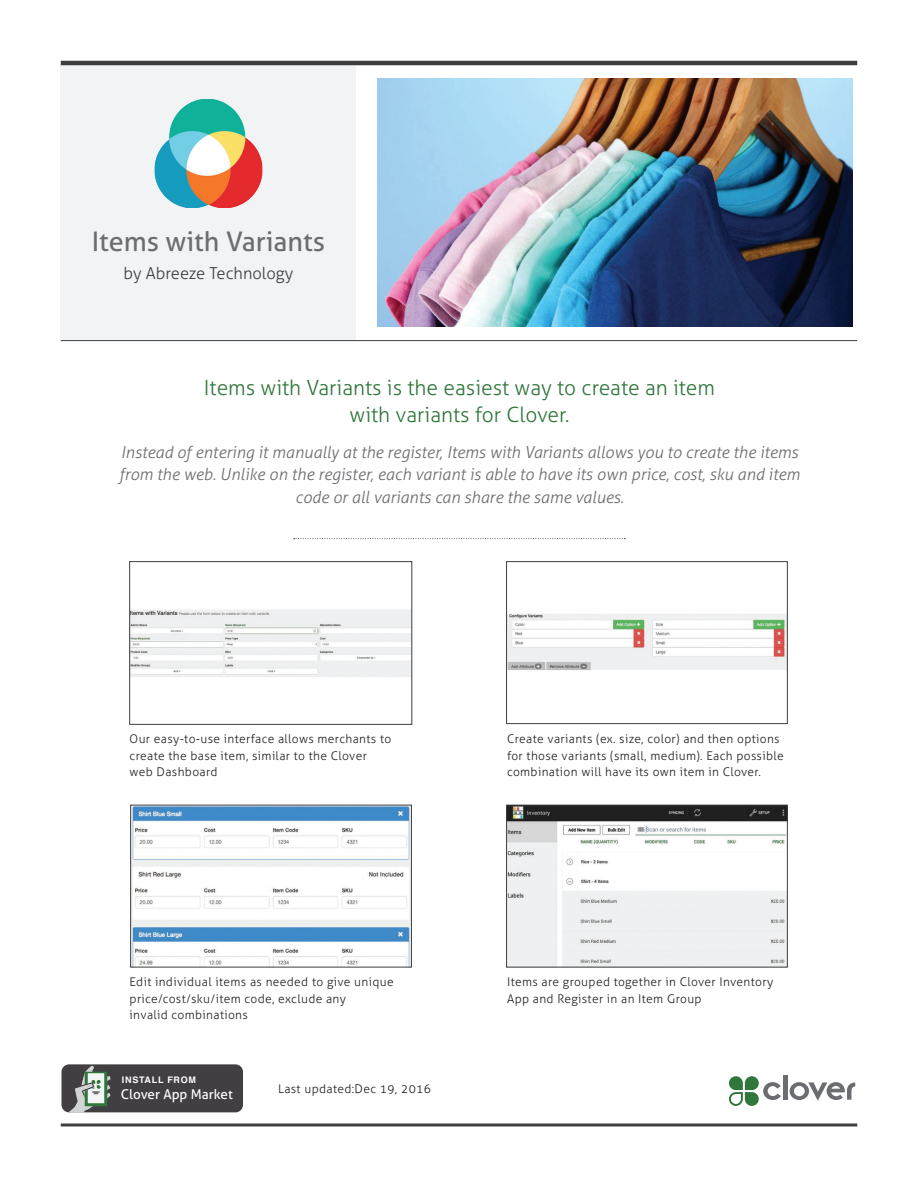
<style>
.page{position:relative;width:918px;height:1188px;background:#fff}
.page>*{position:absolute;margin:0;border:0;box-sizing:border-box;transform-origin:0 0}
.t1{font:27px "Aller";color:#6c6d70}
.t2{font:300 21px "Aller";color:#31763b}
.t3{font:italic 300 16.5px/22.5px "Aller";color:#6c6d70;text-align:center}
.t4{font:300 16.5px "Aller";color:#3e3e3f}
.t5{font:13.5px "Aller";color:#fff}
.t6{font:300 12px/16.5px "Aller";letter-spacing:.03em;color:#231f20}
.t7{font:700 9px "Helvetica";letter-spacing:.08em;color:#fff}
</style>
<div class="page">
<hr style="left:61px;top:1124px;width:796px;height:2px;background:#3e3e3f">
<hr style="left:783px;top:1075px;width:4px;height:25px;background:#6c6d70">
<svg style="left:790px;top:1082px;width:65px;height:19px"></svg>
<svg style="left:729px;top:1076px;width:52px;height:30px"></svg>
<div style="left:62px;top:1064px;width:181px;height:48px;background:#413f41;border-radius:8px"></div>
<svg style="left:69px;top:1066px;width:42px;height:46px"></svg>
<img style="left:508px;top:613px;width:278px;height:57px">
<div style="left:506px;top:561px;width:282px;height:163px;border:1px solid #3e3e3f"></div>
<img style="left:131px;top:609px;width:279px;height:68px">
<div style="left:129px;top:561px;width:283px;height:164px;border:1px solid #3e3e3f"></div>
<img style="left:377px;top:78px;width:475px;height:248px">
<div style="left:61px;top:64px;width:295px;height:276px;background:#f2f3f4"></div>
<hr style="left:61px;top:61px;width:796px;height:4px;background:#3e3e3f">
<hr style="left:61px;top:340px;width:796px;height:1px;background:#3e3e3f">
<img style="left:132px;top:807px;width:278px;height:158px">
<div style="left:130px;top:805px;width:282px;height:162px;border:1px solid #3e3e3f"></div>
<img style="left:508px;top:807px;width:278px;height:158px">
<div style="left:506px;top:805px;width:282px;height:162px;border:1px solid #3e3e3f"></div>
<img style="left:154px;top:99px;width:108px;height:108px">
<svg style="left:294px;top:538px;width:331px;height:1px"></svg>
<p class="t1" style="left:92px;top:225px;width:235px">Items with Variants</p>
<p class="t4" style="left:124px;top:263px;width:171px">by Abreeze Technology</p>
<p class="t2" style="left:204px;top:375px;width:513px">Items with Variants is the easiest way to create an item</p>
<p class="t2" style="left:350px;top:402px;width:221px">with variants for Clover.</p>
<p class="t3" style="left:119px;top:441px;width:682px">Instead of entering it manually at the register, Items with Variants allows you to create the items from the web. Unlike on the register, each variant is able to have its own price, cost, sku and item code or all variants can share the same values.</p>
<p class="t6" style="left:130px;top:731px;width:263px">Our easy-to-use interface allows merchants to create the base item, similar to the Clover</p>
<p class="t6" style="left:130px;top:764px;width:89px">web Dashboard</p>
<p class="t6" style="left:507px;top:731px;width:278px">Create variants (ex. size, color) and then options for those variants (small, medium). Each possible combination will have its own item in Clover.</p>
<p class="t6" style="left:130px;top:974px;width:265px">Edit individual items as needed to give unique price/cost/sku/item code, exclude any</p>
<p class="t6" style="left:130px;top:1007px;width:120px">invalid combinations</p>
<p class="t7" style="left:122px;top:1072px;width:76px">INSTALL FROM</p>
<p class="t5" style="left:121px;top:1086px;width:113px">Clover App Market</p>
<p class="t6" style="left:278px;top:1081px;width:155px">Last updated:Dec 19, 2016</p>
<p class="t6" style="left:507px;top:974px;width:268px">Items are grouped together in Clover Inventory<br>App and Register in an Item Group</p>
</div>
